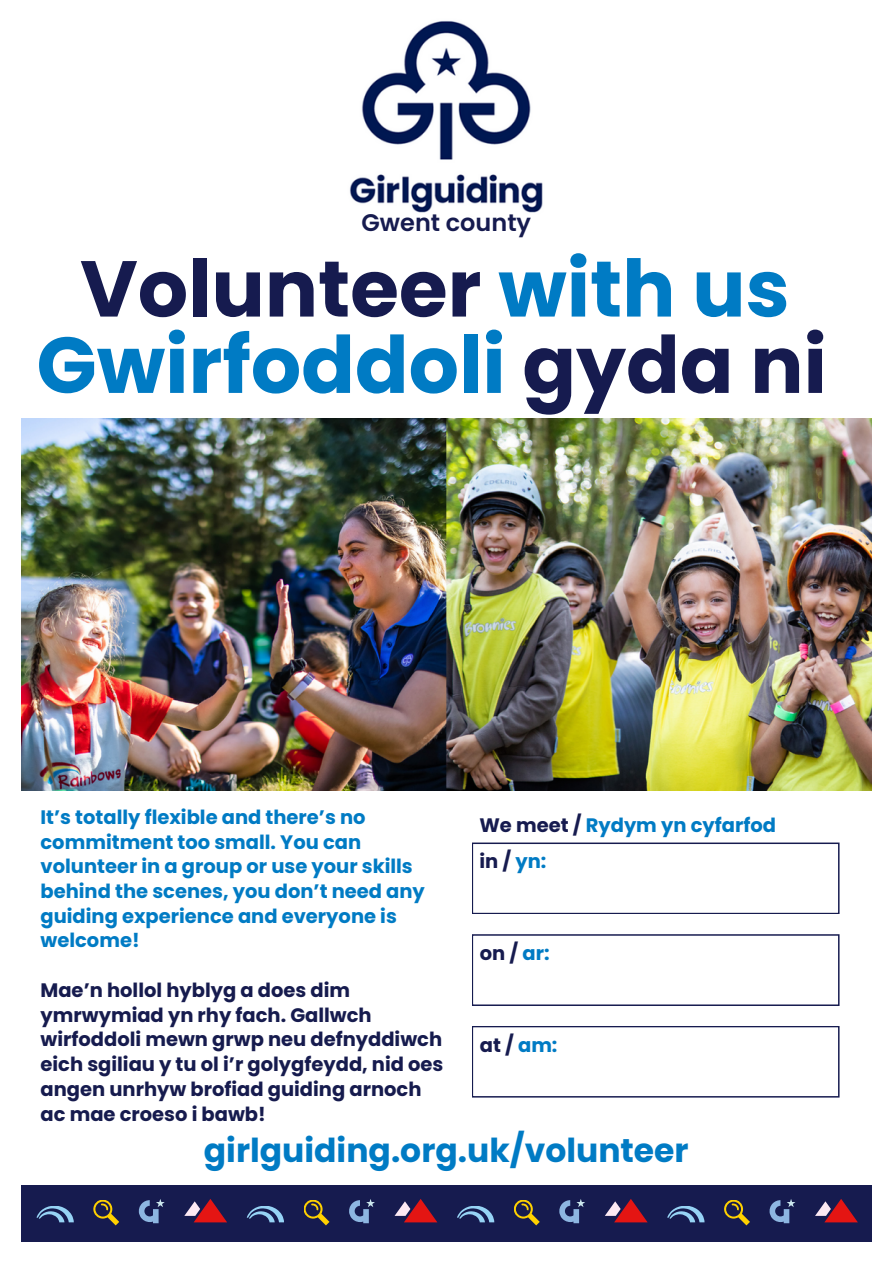
<style>
.page{position:relative;width:893px;height:1264px;background:#fff}
.page>*{position:absolute;margin:0;border:0;box-sizing:border-box;transform-origin:0 0}
.t1{font:700 79.05px "Poppins";color:#007bc4}
.t2{font:700 79.05px "Poppins";color:#161b4f}
.t3{font:700 33px "Poppins";color:#007bc4}
.t4{font:600 24px "Poppins";color:#161b4f}
.t5{font:700 19.5px/24.8px "Poppins";color:#007bc4}
.t6{font:700 19.5px/24.8px "Poppins";color:#161b4e}
.t7{font:700 19.5px "Poppins";color:#161b4f}
.s1{color:#007bc4}
.s2{color:#161b4f}
</style>
<div class="page">
<div style="left:21px;top:1184px;width:850px;height:57px;background:#161b4f"></div>
<img style="left:21px;top:418px;width:850px;height:373px">
<svg style="left:36px;top:1206px;width:38px;height:16px"></svg>
<svg style="left:93px;top:1200px;width:26px;height:25px"></svg>
<svg style="left:138px;top:1199px;width:27px;height:24px"></svg>
<svg style="left:184px;top:1199px;width:43px;height:23px"></svg>
<svg style="left:247px;top:1206px;width:37px;height:16px"></svg>
<svg style="left:304px;top:1200px;width:25px;height:25px"></svg>
<svg style="left:349px;top:1199px;width:26px;height:24px"></svg>
<svg style="left:394px;top:1199px;width:43px;height:23px"></svg>
<svg style="left:457px;top:1206px;width:37px;height:16px"></svg>
<svg style="left:514px;top:1200px;width:25px;height:25px"></svg>
<svg style="left:559px;top:1199px;width:26px;height:24px"></svg>
<svg style="left:605px;top:1199px;width:42px;height:23px"></svg>
<svg style="left:667px;top:1206px;width:37px;height:16px"></svg>
<svg style="left:724px;top:1200px;width:26px;height:25px"></svg>
<svg style="left:769px;top:1199px;width:26px;height:24px"></svg>
<svg style="left:472px;top:842px;width:367px;height:72px"></svg>
<svg style="left:472px;top:934px;width:367px;height:71px"></svg>
<svg style="left:472px;top:1026px;width:367px;height:71px"></svg>
<svg style="left:815px;top:1199px;width:42px;height:23px"></svg>
<img style="left:350px;top:21px;width:193px;height:192px">
<p class="t4" style="left:361px;top:206px;width:171px">Gwent county</p>
<p class="t2" style="left:80px;top:233px;width:711px">Volunteer <span class="s1">with us</span></p>
<p class="t1" style="left:36px;top:310px;width:791px">Gwirfoddoli <span class="s2">gyda ni</span></p>
<p class="t5" style="left:41px;top:804px;width:386px">It’s totally flexible and there’s no commitment too small. You can volunteer in a group or use your skills behind the scenes, you don’t need any guiding experience and everyone is welcome!</p>
<p class="t6" style="left:41px;top:977px;width:404px">Mae’n hollol hyblyg a does dim ymrwymiad yn rhy fach. Gallwch wirfoddoli mewn grwp neu defnyddiwch eich sgiliau y tu ol i’r golygfeydd, nid oes angen unrhyw brofiad guiding arnoch ac mae croeso i bawb!</p>
<p class="t5" style="left:479px;top:812px;width:298px"><span class="s2">We meet /</span> Rydym yn cyfarfod</p>
<p class="t7" style="left:479px;top:847px;width:68px">in / <span class="s1">yn:</span></p>
<p class="t7" style="left:480px;top:939px;width:71px">on / <span class="s1">ar:</span></p>
<p class="t7" style="left:480px;top:1031px;width:79px">at / <span class="s1">am:</span></p>
<p class="t3" style="left:204px;top:1127px;width:486px">girlguiding.org.uk/volunteer</p>
</div>
